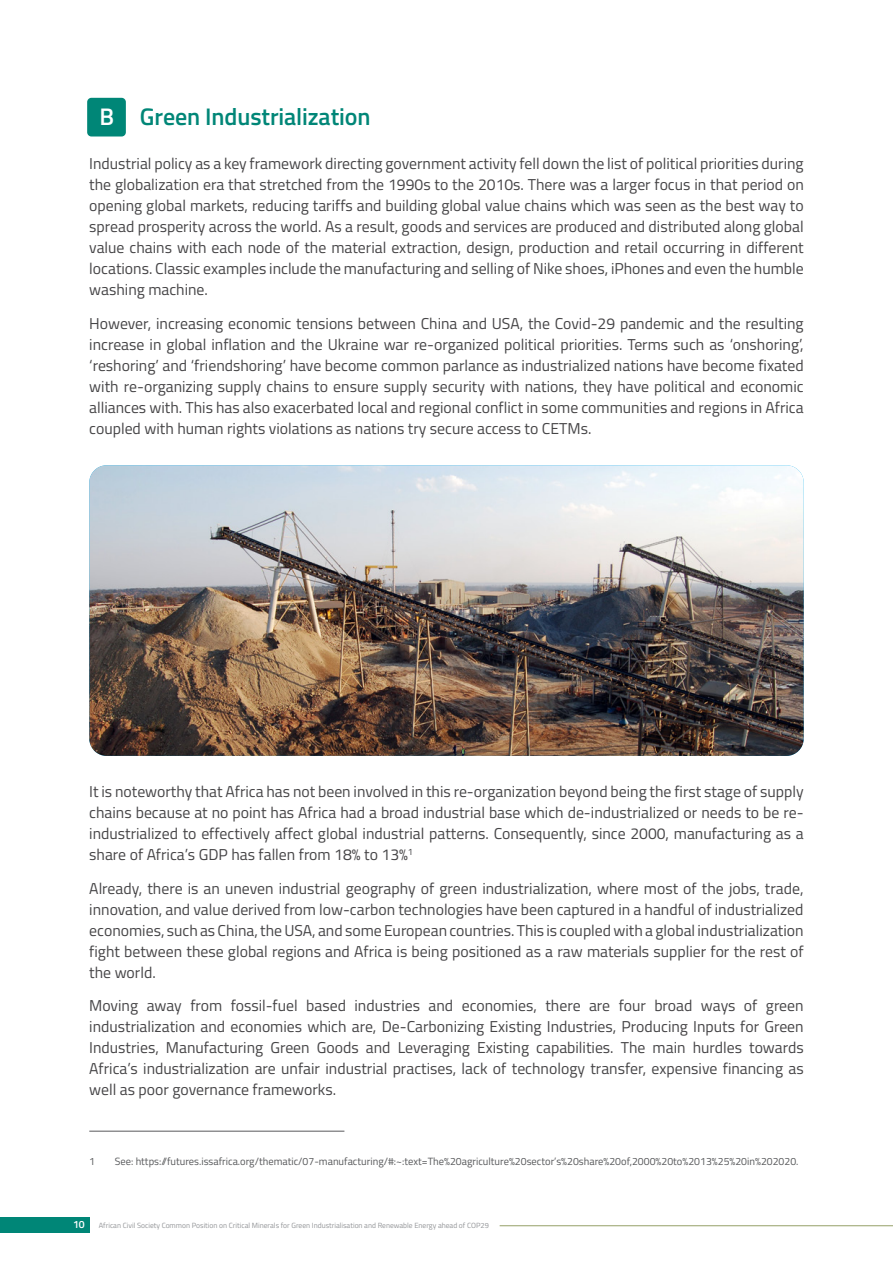
<style>
.page{position:relative;width:893px;height:1263px;background:#fff}
.page>*{position:absolute;margin:0;border:0;box-sizing:border-box;transform-origin:0 0}
.t1{font:600 24px "Titillium Web";letter-spacing:-.005em;color:#008677}
.t2{font:15.75px/21px "Titillium Web";color:#464547;text-align:justify}
.t3{font:10.5px "Titillium Web";color:#58595b}
.t4{font:600 10.5px "Titillium Web";color:#fff}
.t5{font:7.5px "Titillium Web";color:#939598}
.s1{color:#fff}
</style>
<div class="page">
<div style="left:0;top:1217px;width:89px;height:15px;background:#008677"></div>
<hr style="left:500px;top:1225px;width:393px;height:1px;background:#95a068">
<div style="left:87px;top:98px;width:39px;height:38px;background:#008677;border-radius:4px"></div>
<img style="left:89px;top:465px;width:715px;height:291px">
<hr style="left:89px;top:1131px;width:255px;height:1px;background:#58595b">
<h1 class="t1" style="left:100px;top:99px;width:272px"><span class="s1">B</span> Green Industrialization</h1>
<p class="t2" style="left:89px;top:153px;width:716px">Industrial policy as a key framework directing government activity fell down the list of political priorities during the globalization era that stretched from the 1990s to the 2010s. There was a larger focus in that period on opening global markets, reducing tariffs and building global value chains which was seen as the best way to spread prosperity across the world. As a result, goods and services are produced and distributed along global value chains with each node of the material extraction, design, production and retail occurring in different locations. Classic examples include the manufacturing and selling of Nike shoes, iPhones and even the humble washing machine.</p>
<p class="t2" style="left:89px;top:312px;width:716px">However, increasing economic tensions between China and USA, the Covid-29 pandemic and the resulting increase in global inflation and the Ukraine war re-organized political priorities. Terms such as ‘onshoring’, ‘reshoring’ and ‘friendshoring’ have become common parlance as industrialized nations have become fixated with re-organizing supply chains to ensure supply security with nations, they have political and economic alliances with. This has also exacerbated local and regional conflict in some communities and regions in Africa coupled with human rights violations as nations try secure access to CETMs.</p>
<p class="t2" style="left:89px;top:780px;width:716px">It is noteworthy that Africa has not been involved in this re-organization beyond being the first stage of supply chains because at no point has Africa had a broad industrial base which de-industrialized or needs to be re&shy;industrialized to effectively affect global industrial patterns. Consequently, since 2000, manufacturing as a share of Africa’s GDP has fallen from 18% to 13%<sup>1</sup></p>
<p class="t2" style="left:89px;top:877px;width:716px">Already, there is an uneven industrial geography of green industrialization, where most of the jobs, trade, innovation, and value derived from low-carbon technologies have been captured in a handful of industrialized economies, such as China, the USA, and some European countries. This is coupled with a global industrialization fight between these global regions and Africa is being positioned as a raw materials supplier for the rest of the world.</p>
<p class="t2" style="left:89px;top:994px;width:716px">Moving away from fossil-fuel based industries and economies, there are four broad ways of green industrialization and economies which are, De-Carbonizing Existing Industries, Producing Inputs for Green Industries, Manufacturing Green Goods and Leveraging Existing capabilities. The main hurdles towards Africa’s industrialization are unfair industrial practises, lack of technology transfer, expensive financing as well as poor governance frameworks.</p>
<p class="t3" style="left:89px;top:1154px;width:7px">1</p>
<p class="t3" style="left:115px;top:1154px;width:685px">See: https://futures.issafrica.org/thematic/07-manufacturing/#:~:text=The%20agriculture%20sector’s%20share%20of,2000%20to%2013%25%20in%202020.</p>
<p class="t4" style="left:73px;top:1217px;width:13px">10</p>
<p class="t5" style="left:99px;top:1219px;width:391px">African Civil Society Common Position on Critical Minerals for Green Industrialisation and Renewable Energy ahead of COP29</p>
</div>
